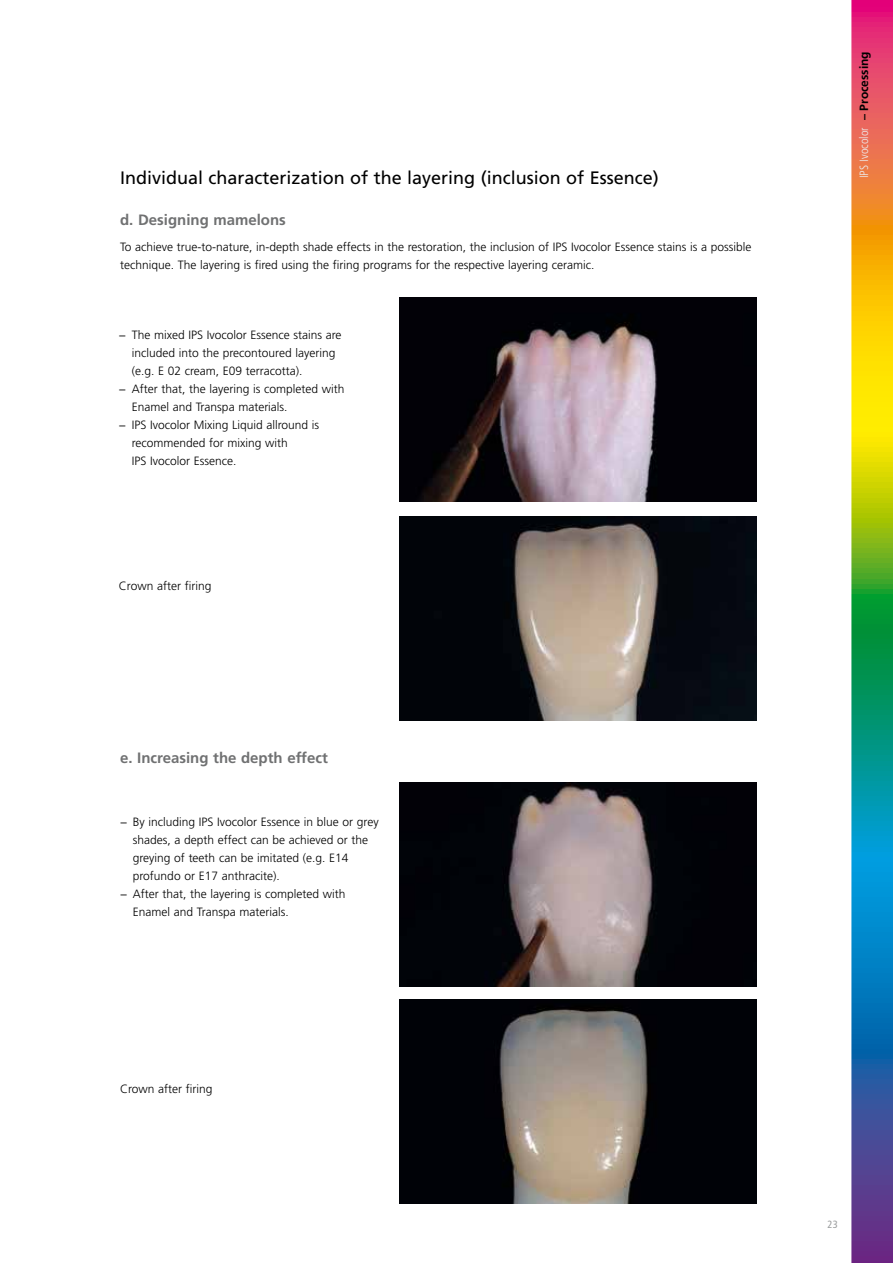
<style>
.page{position:relative;width:893px;height:1263px;background:#fff}
.page>*{position:absolute;margin:0;border:0;box-sizing:border-box;transform-origin:0 0}
.t1{font:18px "Frutiger";color:#000}
.t2{font:700 15px "Frutiger";color:#707172}
.t3{font:300 12px/18px "Frutiger";color:#000}
.t4{font:300 condensed 12px "Frutiger";color:#eceded}
.t5{font:condensed 10.5px "Frutiger";color:#9c9e9f}
.s1{font-weight:700;font-stretch:normal;color:#000}
</style>
<div class="page">
<svg style="left:851px;top:0;width:42px;height:1263px;background:#758b64"></svg>
<img style="left:400px;top:298px;width:357px;height:204px">
<img style="left:400px;top:782px;width:357px;height:204px">
<img style="left:400px;top:517px;width:357px;height:204px">
<img style="left:400px;top:999px;width:357px;height:204px">
<h1 class="t1" style="left:120px;top:167px;width:540px">Individual characterization of the layering (inclusion of Essence)</h1>
<p class="t2" style="left:120px;top:211px;width:167px">d. Designing mamelons</p>
<p class="t3" style="left:120px;top:238px;width:633px">To achieve true-to-nature, in-depth shade effects in the restoration, the inclusion of IPS Ivocolor Essence stains is a possible technique. The layering is fired using the firing programs for the respective layering ceramic.</p>
<p class="t3" style="left:119px;top:326px;width:224px">− The mixed IPS Ivocolor Essence stains are</p>
<p class="t3" style="left:132px;top:344px;width:205px">included into the precontoured layering</p>
<p class="t3" style="left:132px;top:362px;width:172px">(e.g. E 02 cream, E09 terracotta).</p>
<p class="t3" style="left:119px;top:380px;width:227px">− After that, the layering is completed with</p>
<p class="t3" style="left:132px;top:398px;width:157px">Enamel and Transpa materials.</p>
<p class="t3" style="left:119px;top:416px;width:202px">− IPS Ivocolor Mixing Liquid allround is</p>
<p class="t3" style="left:132px;top:434px;width:158px">recommended for mixing with</p>
<p class="t3" style="left:132px;top:452px;width:106px">IPS Ivocolor Essence.</p>
<p class="t3" style="left:119px;top:577px;width:94px">Crown after firing</p>
<p class="t2" style="left:120px;top:749px;width:209px">e. Increasing the depth effect</p>
<p class="t3" style="left:120px;top:813px;width:260px">− By including IPS Ivocolor Essence in blue or grey</p>
<p class="t3" style="left:133px;top:831px;width:237px">shades, a depth effect can be achieved or the</p>
<p class="t3" style="left:133px;top:849px;width:217px">greying of teeth can be imitated (e.g. E14</p>
<p class="t3" style="left:133px;top:867px;width:148px">profundo or E17 anthracite).</p>
<p class="t3" style="left:120px;top:885px;width:227px">− After that, the layering is completed with</p>
<p class="t3" style="left:133px;top:903px;width:157px">Enamel and Transpa materials.</p>
<p class="t3" style="left:120px;top:1080px;width:94px">Crown after firing</p>
<p class="t4" style="left:857px;top:178px;width:128px;rotate:-90deg">IPS Ivocolor <span class="s1">– Processing</span></p>
<p class="t5" style="left:828px;top:1218px;width:12px">23</p>
</div>
